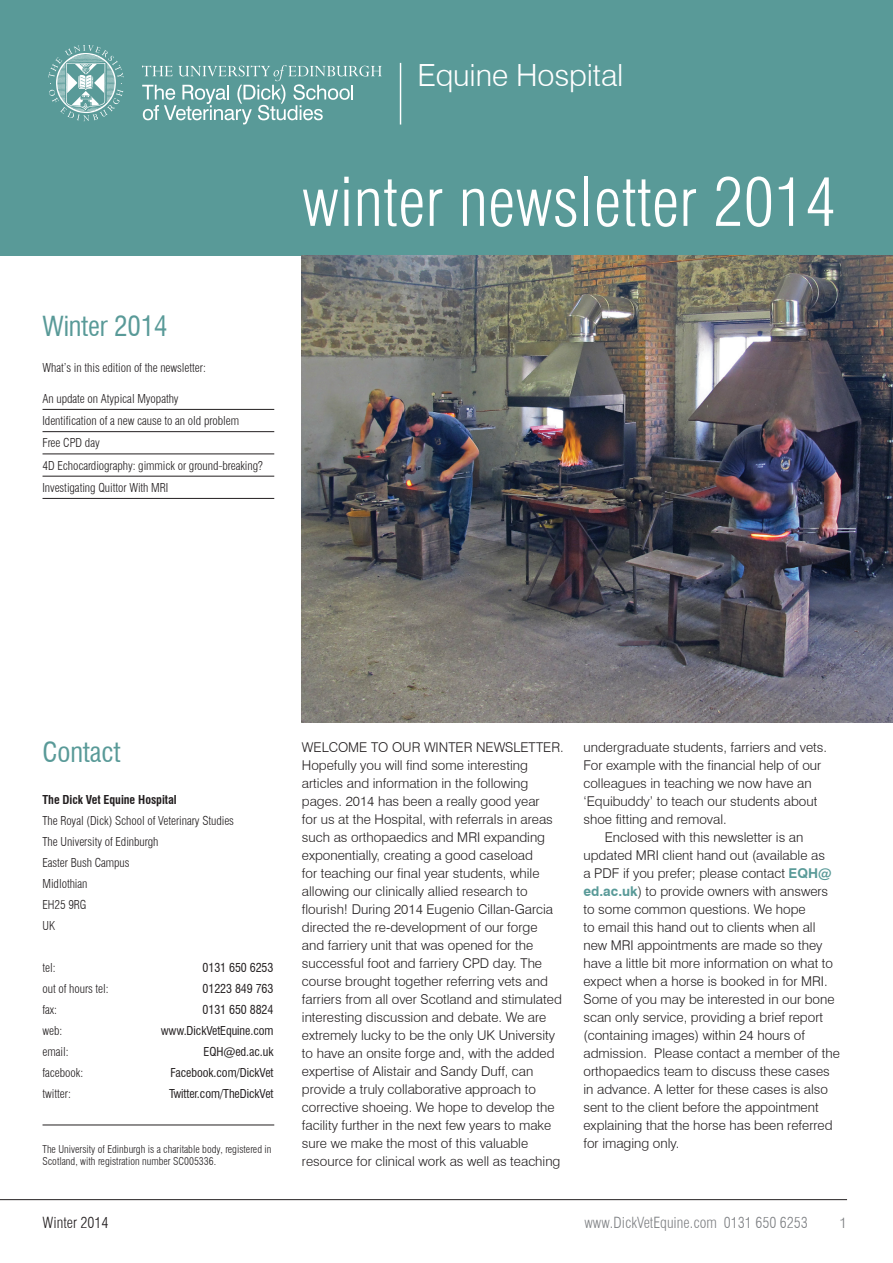
<style>
.page{position:relative;width:893px;height:1263px;background:#fff}
.page>*{position:absolute;margin:0;border:0;box-sizing:border-box;transform-origin:0 0}
.t1{font:300 condensed 66px "Swiss 721 BT";color:#fff}
.t2{font:300 30.6px "Swiss 721 BT";letter-spacing:-.005em;color:#fff}
.t3{font:condensed 27px "Swiss 721 BT";letter-spacing:-.005em;color:#599a98}
.t4{font:300 condensed 15px "Swiss 721 BT";color:#808285}
.t5{font:300 condensed 15px "Swiss 721 BT";color:#231f20}
.t6{font:300 15px "Swiss 721 BT";color:#808285}
.t7{font:300 13.5px/18px "Swiss 721 BT";color:#231f20}
.t8{font:300 condensed 12px "Swiss 721 BT";letter-spacing:-.005em;color:#231f20}
.t9{font:condensed 12px "Swiss 721 BT";letter-spacing:-.005em;color:#231f20}
.t10{font:700 condensed 12px "Swiss 721 BT";letter-spacing:-.005em;color:#231f20}
.t11{font:300 condensed 10.5px/12.6px "Swiss 721 BT";color:#231f20}
.s1{font-weight:700;color:#599a98}
</style>
<div class="page">
<div style="left:0;top:0;width:893px;height:255px;background:#599a98"></div>
<hr style="left:0;top:1199px;width:847px;height:1px;background:#231f20">
<img style="left:302px;top:255px;width:591px;height:468px">
<hr style="left:43px;top:409px;width:231px;height:1px;background:#231f20">
<hr style="left:43px;top:431px;width:231px;height:1px;background:#231f20">
<hr style="left:43px;top:454px;width:231px;height:1px;background:#231f20">
<hr style="left:43px;top:476px;width:231px;height:1px;background:#231f20">
<hr style="left:43px;top:498px;width:231px;height:1px;background:#231f20">
<hr style="left:400px;top:63px;width:1px;height:62px;background:#fff">
<svg style="left:48px;top:45px;width:76px;height:76px"></svg>
<svg style="left:142px;top:65px;width:240px;height:59px"></svg>
<hr style="left:43px;top:1125px;width:231px;height:1px;background:#231f20">
<p class="t2" style="left:417px;top:57px;width:208px">Equine Hospital</p>
<p class="t3" style="left:43px;top:310px;width:126px">Winter 2014</p>
<p class="t8" style="left:43px;top:360px;width:165px">What’s in this edition of the newsletter:</p>
<p class="t8" style="left:43px;top:391px;width:138px">An update on Atypical Myopathy</p>
<p class="t8" style="left:43px;top:413px;width:198px">Identification of a new cause to an old problem</p>
<p class="t8" style="left:43px;top:436px;width:59px">Free CPD day</p>
<p class="t8" style="left:43px;top:458px;width:222px">4D Echocardiography: gimmick or ground-breaking?</p>
<p class="t8" style="left:43px;top:480px;width:127px">Investigating Quittor With MRI</p>
<p class="t1" style="left:302px;top:162px;width:535px">winter newsletter 2014</p>
<p class="t3" style="left:43px;top:736px;width:79px">Contact</p>
<p class="t10" style="left:43px;top:792px;width:136px">The Dick Vet Equine Hospital</p>
<p class="t8" style="left:43px;top:813px;width:193px">The Royal (Dick) School of Veterinary Studies</p>
<p class="t8" style="left:43px;top:834px;width:117px">The University of Edinburgh</p>
<p class="t8" style="left:43px;top:855px;width:89px">Easter Bush Campus</p>
<p class="t8" style="left:43px;top:876px;width:46px">Midlothian</p>
<p class="t8" style="left:43px;top:897px;width:46px">EH25 9RG</p>
<p class="t8" style="left:43px;top:918px;width:14px">UK</p>
<p class="t8" style="left:43px;top:960px;width:15px">tel:</p>
<p class="t9" style="left:203px;top:960px;width:72px">0131 650 6253</p>
<p class="t8" style="left:43px;top:981px;width:68px">out of hours tel:</p>
<p class="t9" style="left:203px;top:981px;width:72px">01223 849 763</p>
<p class="t8" style="left:43px;top:1002px;width:16px">fax:</p>
<p class="t9" style="left:203px;top:1002px;width:72px">0131 650 8824</p>
<p class="t8" style="left:43px;top:1023px;width:21px">web:</p>
<p class="t9" style="left:161px;top:1023px;width:114px">www.DickVetEquine.com</p>
<p class="t8" style="left:43px;top:1044px;width:28px">email:</p>
<p class="t9" style="left:204px;top:1044px;width:71px">EQH@ed.ac.uk</p>
<p class="t8" style="left:43px;top:1065px;width:42px">facebook:</p>
<p class="t9" style="left:171px;top:1065px;width:104px">Facebook.com/DickVet</p>
<p class="t8" style="left:43px;top:1086px;width:30px">twitter:</p>
<p class="t9" style="left:169px;top:1086px;width:106px">Twitter.com/TheDickVet</p>
<p class="t11" style="left:43px;top:1142px;width:230px">The University of Edinburgh is a charitable body, registered in<br>Scotland, with registration number SC005336.</p>
<p class="t7" style="left:302px;top:738px;width:263px">WELCOME TO OUR WINTER NEWSLETTER.<br>Hopefully you will find some interesting articles and information in the following pages. 2014 has been a really good year<br>for us at the Hospital, with referrals in areas such as orthopaedics and MRI expanding exponentially, creating a good caseload<br>for teaching our final year students, while allowing our clinically allied research to flourish! During 2014 Eugenio Cillan-Garcia directed the re-development of our forge<br>and farriery unit that was opened for the successful foot and farriery CPD day. The course brought together referring vets and farriers from all over Scotland and stimulated interesting discussion and debate. We are extremely lucky to be the only UK University to have an onsite forge and, with the added expertise of Alistair and Sandy Duff, can provide a truly collaborative approach to corrective shoeing. We hope to develop the facility further in the next few years to make sure we make the most of this valuable resource for clinical work as well as teaching</p>
<p class="t7" style="left:583px;top:738px;width:245px">undergraduate students, farriers and vets.<br>For example with the financial help of our colleagues in teaching we now have an ‘Equibuddy’ to teach our students about shoe fitting and removal.</p>
<p class="t7" style="left:583px;top:828px;width:258px;text-indent:21px">Enclosed with this newsletter is an updated MRI client hand out (available as<br>a PDF if you prefer; please contact <span class="s1">EQH@ ed.ac.uk</span>) to provide owners with answers to some common questions. We hope<br>to email this hand out to clients when all new MRI appointments are made so they have a little bit more information on what to expect when a horse is booked in for MRI.<br>Some of you may be interested in our bone scan only service, providing a brief report (containing images) within 24 hours of admission. Please contact a member of the orthopaedics team to discuss these cases in advance. A letter for these cases is also sent to the client before the appointment explaining that the horse has been referred for imaging only.</p>
<p class="t5" style="left:43px;top:1213px;width:68px">Winter 2014</p>
<p class="t4" style="left:584px;top:1213px;width:225px">www.DickVetEquine.com 0131 650 6253</p>
<p class="t6" style="left:839px;top:1213px;width:9px">1</p>
</div>
